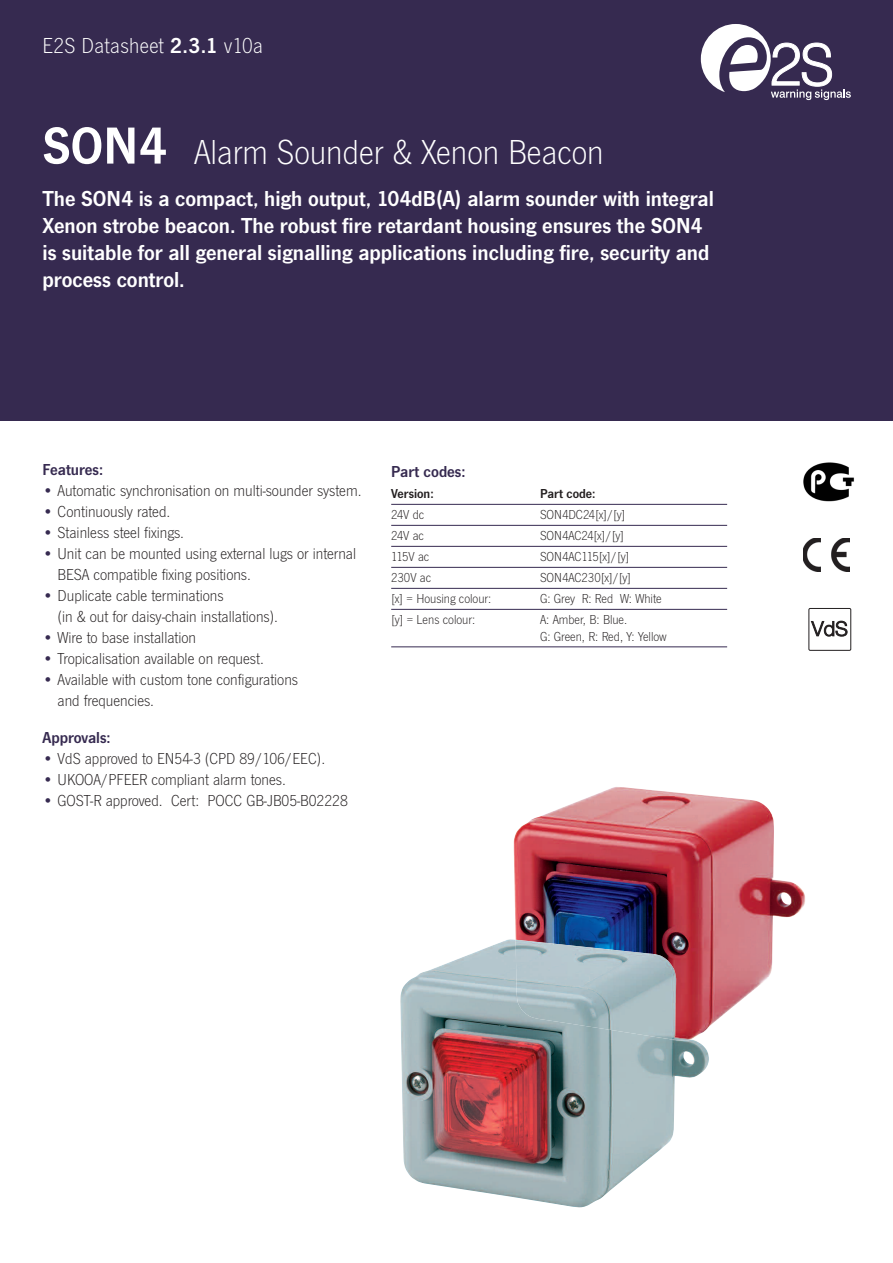
<style>
.page{position:relative;width:893px;height:1263px;background:#fff}
.page>*{position:absolute;margin:0;border:0;box-sizing:border-box;transform-origin:0 0}
.t1{font:300 36px "News Gothic T";color:#fff}
.t2{font:600 22.5px/27px "News Gothic T";color:#fff}
.t3{font:300 22.5px "News Gothic T";letter-spacing:.015em;color:#fff}
.t4{font:300 16.5px/21px "News Gothic T";color:#231f20}
.t5{font:600 16.5px "News Gothic T";color:#362a50}
.t6{font:300 13.5px/16.5px "News Gothic T";color:#231f20}
.t7{font:600 13.5px "News Gothic T";color:#231f20}
.s1{font-weight:600}
.s2{font-weight:600;font-size:54px}
.s3{color:#362a50}
</style>
<div class="page">
<img style="left:514px;top:787px;width:291px;height:240px">
<img style="left:400px;top:939px;width:309px;height:268px">
<img style="left:516px;top:940px;width:175px;height:101px">
<div style="left:0;top:0;width:893px;height:421px;background:#362a50"></div>
<svg style="left:701px;top:24px;width:150px;height:76px"></svg>
<hr style="left:391px;top:504px;width:336px;height:1px;background:#362a50">
<hr style="left:391px;top:525px;width:336px;height:1px;background:#362a50">
<hr style="left:391px;top:546px;width:336px;height:1px;background:#362a50">
<hr style="left:391px;top:567px;width:336px;height:1px;background:#362a50">
<hr style="left:391px;top:588px;width:336px;height:1px;background:#362a50">
<hr style="left:391px;top:609px;width:336px;height:1px;background:#362a50">
<hr style="left:391px;top:646px;width:336px;height:1px;background:#362a50">
<svg style="left:811px;top:621px;width:36px;height:16px"></svg>
<div style="left:808px;top:608px;width:43px;height:43px;border:1px solid #231f20"></div>
<img style="left:803px;top:538px;width:46px;height:33px">
<img style="left:803px;top:462px;width:51px;height:40px">
<h2 class="t3" style="left:43px;top:32px;width:222px">E2S Datasheet <span class="s1">2.3.1</span> v10a</h2>
<h1 class="t1" style="left:43px;top:130px;width:563px"><span class="s2">SON4</span> Alarm Sounder &amp; Xenon Beacon</h1>
<p class="t2" style="left:43px;top:185px;width:673px">The SON4 is a compact, high output, 104dB(A) alarm sounder with integral Xenon strobe beacon. The robust fire retardant housing ensures the SON4 is suitable for all general signalling applications including fire, security and process control.</p>
<p class="t5" style="left:43px;top:459px;width:62px">Features:</p>
<p class="t4" style="left:43px;top:479px;width:321px"><span class="s3">•</span> Automatic synchronisation on multi-sounder system.</p>
<p class="t4" style="left:43px;top:500px;width:129px"><span class="s3">•</span> Continuously rated.</p>
<p class="t4" style="left:43px;top:521px;width:143px"><span class="s3">•</span> Stainless steel fixings.</p>
<p class="t4" style="left:58px;top:542px;width:300px;text-indent:-15px"><span class="s3">•</span> Unit can be mounted using external lugs or internal<br>BESA compatible fixing positions.</p>
<p class="t4" style="left:58px;top:584px;width:222px;text-indent:-15px"><span class="s3">•</span> Duplicate cable terminations<br>(in &amp; out for daisy-chain installations).</p>
<p class="t4" style="left:43px;top:626px;width:155px"><span class="s3">•</span> Wire to base installation</p>
<p class="t4" style="left:43px;top:647px;width:223px"><span class="s3">•</span> Tropicalisation available on request.</p>
<p class="t4" style="left:58px;top:668px;width:242px;text-indent:-15px"><span class="s3">•</span> Available with custom tone configurations and frequencies.</p>
<p class="t5" style="left:43px;top:728px;width:70px">Approvals:</p>
<p class="t4" style="left:43px;top:748px;width:284px"><span class="s3">•</span> VdS approved to EN54-3 (CPD 89/106/EEC).</p>
<p class="t4" style="left:43px;top:769px;width:245px"><span class="s3">•</span> UKOOA/PFEER compliant alarm tones.</p>
<p class="t4" style="left:43px;top:790px;width:307px"><span class="s3">•</span> GOST-R approved. Cert: POCC GB-JB05-B02228</p>
<p class="t5" style="left:391px;top:462px;width:76px">Part codes:</p>
<p class="t7" style="left:391px;top:486px;width:44px">Version:</p>
<p class="t7" style="left:540px;top:486px;width:57px">Part code:</p>
<p class="t6" style="left:391px;top:506px;width:35px">24V dc</p>
<p class="t6" style="left:540px;top:506px;width:87px">SON4DC24[x]/[y]</p>
<p class="t6" style="left:391px;top:527px;width:34px">24V ac</p>
<p class="t6" style="left:540px;top:527px;width:85px">SON4AC24[x]/[y]</p>
<p class="t6" style="left:391px;top:548px;width:40px">115V ac</p>
<p class="t6" style="left:540px;top:548px;width:91px">SON4AC115[x]/[y]</p>
<p class="t6" style="left:391px;top:569px;width:41px">230V ac</p>
<p class="t6" style="left:540px;top:569px;width:93px">SON4AC230[x]/[y]</p>
<p class="t6" style="left:391px;top:590px;width:102px">[x] = Housing colour:</p>
<p class="t6" style="left:540px;top:590px;width:123px">G: Grey R: Red W: White</p>
<p class="t6" style="left:391px;top:611px;width:85px">[y] = Lens colour:</p>
<p class="t6" style="left:540px;top:611px;width:128px">A: Amber, B: Blue.<br>G: Green, R: Red, Y: Yellow</p>
</div>
